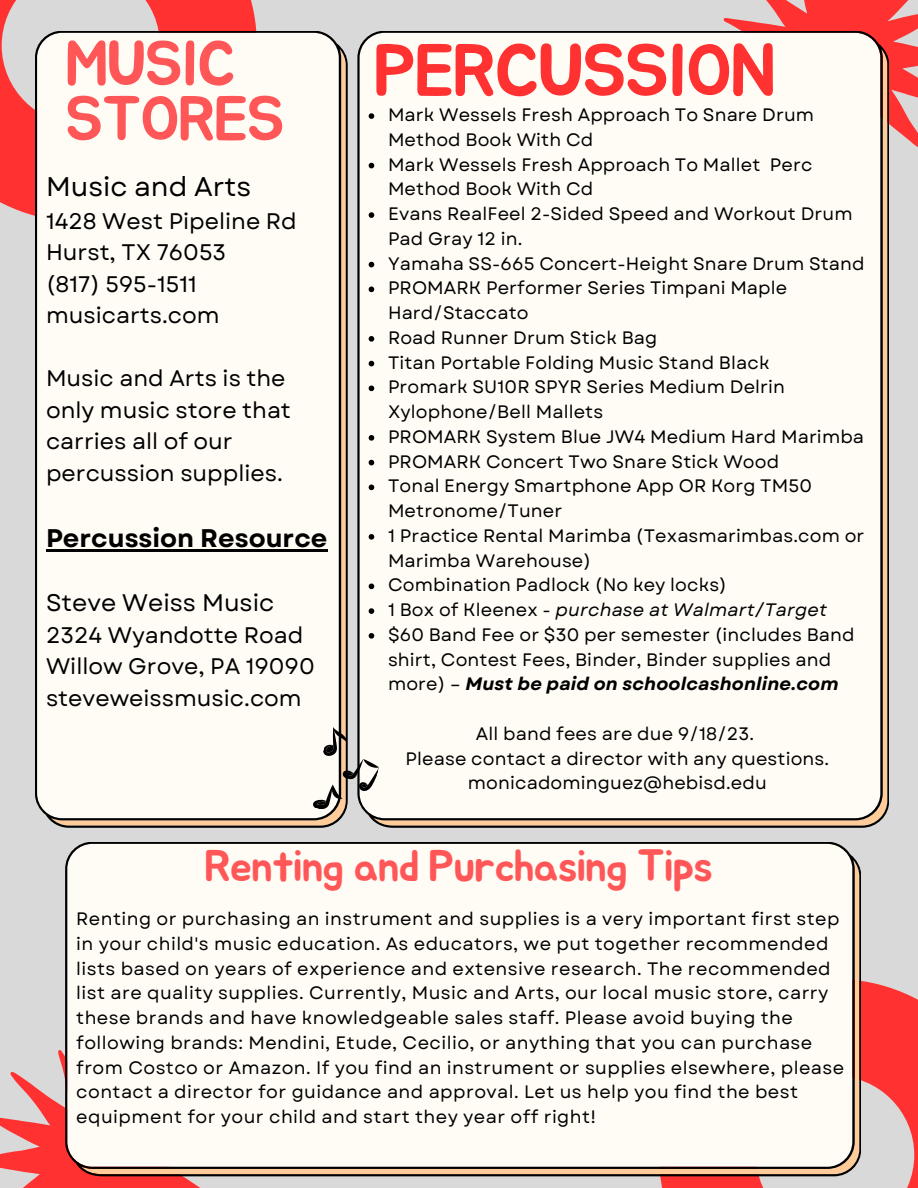
<style>
.page{position:relative;width:918px;height:1188px;background:#d9d9d9}
.page>*{position:absolute;margin:0;border:0;box-sizing:border-box;transform-origin:0 0}
.t1{font:73.05px "Jua";letter-spacing:-.025em;color:#ff3131}
.t2{font:62.55px/55.2px "Jua";letter-spacing:-.025em;color:#ff5757}
.t3{font:44.25px "Jua";letter-spacing:-.025em;color:#ff5757}
.t4{font:27px "Garet";color:#000}
.t5{font:700 25.5px "Garet";color:#000}
.t6{font:24px "Garet";color:#000}
.t7{font:22.5px/31.5px "Garet";color:#000}
.t8{font:18px/24.8px "Garet";letter-spacing:.01em;color:#000}
.t9{font:italic 18px "Garet";letter-spacing:.01em;color:#000}
.s1{font-style:normal}
.s2{font-weight:700;font-style:italic}
</style>
<div class="page">
<svg style="left:0;top:0;width:257px;height:216px;fill:#ff3131"></svg>
<svg style="left:723px;top:0;width:195px;height:147px"></svg>
<svg style="left:0;top:1050px;width:227px;height:138px"></svg>
<div style="left:35px;top:31px;width:313px;height:796px;background:#fffbf5"></div>
<div style="left:357px;top:31px;width:532px;height:796px;background:#fffbf5"></div>
<svg style="left:659px;top:981px;width:259px;height:207px;fill:#ff3131"></svg>
<div style="left:65px;top:842px;width:796px;height:334px;background:#fffbf5"></div>
<svg style="left:312px;top:726px;width:68px;height:85px"></svg>
<svg style="left:369px;top:113px;width:5px;height:6px"></svg>
<svg style="left:369px;top:163px;width:5px;height:5px"></svg>
<svg style="left:369px;top:212px;width:5px;height:6px"></svg>
<svg style="left:369px;top:262px;width:5px;height:5px"></svg>
<svg style="left:369px;top:287px;width:5px;height:5px"></svg>
<svg style="left:369px;top:336px;width:5px;height:6px"></svg>
<svg style="left:369px;top:361px;width:5px;height:5px"></svg>
<svg style="left:369px;top:386px;width:5px;height:5px"></svg>
<svg style="left:369px;top:435px;width:5px;height:6px"></svg>
<svg style="left:369px;top:460px;width:5px;height:5px"></svg>
<svg style="left:369px;top:485px;width:5px;height:5px"></svg>
<svg style="left:369px;top:534px;width:5px;height:6px"></svg>
<svg style="left:369px;top:584px;width:5px;height:5px"></svg>
<svg style="left:369px;top:608px;width:5px;height:6px"></svg>
<svg style="left:369px;top:633px;width:5px;height:6px"></svg>
<hr style="left:46px;top:549px;width:281px;height:3px;background:#000">
<p class="t2" style="left:65px;top:39px;width:221px">MUSIC<br>STORES</p>
<p class="t4" style="left:46px;top:167px;width:207px">Music and Arts</p>
<p class="t7" style="left:46px;top:205px;width:252px">1428 West Pipeline Rd</p>
<p class="t7" style="left:46px;top:237px;width:182px">Hurst, TX 76053</p>
<p class="t7" style="left:46px;top:268px;width:152px">(817) 595-1511</p>
<p class="t7" style="left:46px;top:300px;width:175px">musicarts.com</p>
<p class="t7" style="left:46px;top:363px;width:246px">Music and Arts is the only music store that carries all of our percussion supplies.</p>
<p class="t5" style="left:46px;top:520px;width:283px">Percussion Resource</p>
<p class="t6" style="left:46px;top:586px;width:230px">Steve Weiss Music</p>
<p class="t7" style="left:46px;top:619px;width:259px">2324 Wyandotte Road</p>
<p class="t7" style="left:46px;top:651px;width:270px">Willow Grove, PA 19090</p>
<p class="t7" style="left:46px;top:682px;width:257px">steveweissmusic.com</p>
<p class="t1" style="left:374px;top:37px;width:404px">PERCUSSION</p>
<p class="t8" style="left:388px;top:103px;width:428px">Mark Wessels Fresh Approach To Snare Drum<br>Method Book With Cd</p>
<p class="t8" style="left:388px;top:152px;width:426px">Mark Wessels Fresh Approach To Mallet Perc<br>Method Book With Cd</p>
<p class="t8" style="left:388px;top:202px;width:466px">Evans RealFeel 2-Sided Speed and Workout Drum<br>Pad Gray 12 in.</p>
<p class="t8" style="left:388px;top:251px;width:478px">Yamaha SS-665 Concert-Height Snare Drum Stand</p>
<p class="t8" style="left:388px;top:276px;width:401px">PROMARK Performer Series Timpani Maple<br>Hard/Staccato</p>
<p class="t8" style="left:388px;top:325px;width:271px">Road Runner Drum Stick Bag</p>
<p class="t8" style="left:388px;top:350px;width:383px">Titan Portable Folding Music Stand Black</p>
<p class="t8" style="left:388px;top:375px;width:399px">Promark SU10R SPYR Series Medium Delrin<br>Xylophone/Bell Mallets</p>
<p class="t8" style="left:388px;top:424px;width:478px">PROMARK System Blue JW4 Medium Hard Marimba</p>
<p class="t8" style="left:388px;top:449px;width:393px">PROMARK Concert Two Snare Stick Wood</p>
<p class="t8" style="left:388px;top:474px;width:425px">Tonal Energy Smartphone App OR Korg TM50<br>Metronome/Tuner</p>
<p class="t8" style="left:388px;top:523px;width:478px">1 Practice Rental Marimba (Texasmarimbas.com or<br>Marimba Warehouse)</p>
<p class="t8" style="left:388px;top:573px;width:340px">Combination Padlock (No key locks)</p>
<p class="t9" style="left:388px;top:597px;width:441px"><span class="s1">1 Box of Kleenex -</span> purchase at Walmart/Target</p>
<p class="t8" style="left:388px;top:622px;width:468px">$60 Band Fee or $30 per semester (includes Band shirt, Contest Fees, Binder, Binder supplies and more) – <span class="s2">Must be paid on schoolcashonline.com</span></p>
<p class="t8" style="left:476px;top:721px;width:280px">All band fees are due 9/18/23.</p>
<p class="t8" style="left:406px;top:746px;width:425px">Please contact a director with any questions.</p>
<p class="t8" style="left:468px;top:771px;width:300px">monicadominguez@hebisd.edu</p>
<p class="t3" style="left:205px;top:846px;width:510px">Renting and Purchasing Tips</p>
<p class="t8" style="left:76px;top:906px;width:769px">Renting or purchasing an instrument and supplies is a very important first step in your child's music education. As educators, we put together recommended lists based on years of experience and extensive research. The recommended list are quality supplies. Currently, Music and Arts, our local music store, carry these brands and have knowledgeable sales staff. Please avoid buying the following brands: Mendini, Etude, Cecilio, or anything that you can purchase from Costco or Amazon. If you find an instrument or supplies elsewhere, please contact a director for guidance and approval. Let us help you find the best equipment for your child and start they year off right!</p>
</div>
